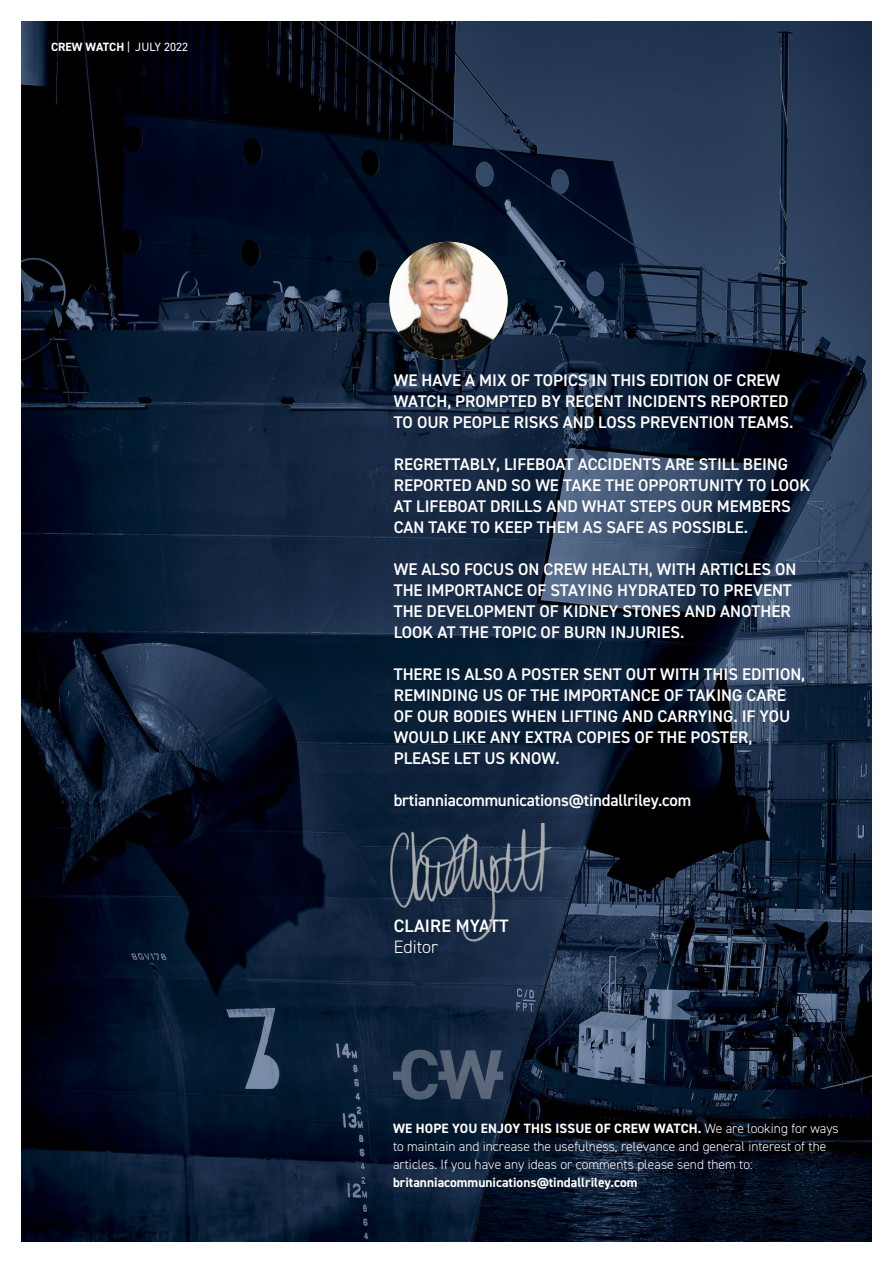
<style>
.page{position:relative;width:893px;height:1263px;background:#fff}
.page>*{position:absolute;margin:0;border:0;box-sizing:border-box;transform-origin:0 0}
.t1{font:600 18px "DIN2014";letter-spacing:.01em;color:#fff}
.t2{font:300 18px "DIN2014";color:#fff}
.t3{font:600 16.8px/21px "DIN2014";color:#fff}
.t4{font:300 13.5px/18px "DIN2014";color:#fff}
.t5{font:700 13.5px "DIN2014";color:#fff}
.t6{font:700 12px "DIN2014";color:#fff}
.s1{font-weight:400}
.s2{font-weight:700}
</style>
<div class="page">
<img style="left:21px;top:21px;width:851px;height:1221px">
<img style="left:389px;top:242px;width:119px;height:118px;border-radius:50%">
<svg style="left:393px;top:1050px;width:110px;height:49px;background:#334359"></svg>
<img style="left:372px;top:824px;width:208px;height:127px">
<p class="t6" style="left:51px;top:43px;width:139px">CREW WATCH <span class="s1">| JULY 2022</span></p>
<p class="t3" style="left:394px;top:371px;width:401px">WE HAVE A MIX OF TOPICS IN THIS EDITION OF CREW<br>WATCH, PROMPTED BY RECENT INCIDENTS REPORTED<br>TO OUR PEOPLE RISKS AND LOSS PREVENTION TEAMS.</p>
<p class="t3" style="left:394px;top:455px;width:418px">REGRETTABLY, LIFEBOAT ACCIDENTS ARE STILL BEING REPORTED AND SO WE TAKE THE OPPORTUNITY TO LOOK AT LIFEBOAT DRILLS AND WHAT STEPS OUR MEMBERS CAN TAKE TO KEEP THEM AS SAFE AS POSSIBLE.</p>
<p class="t3" style="left:394px;top:560px;width:404px">WE ALSO FOCUS ON CREW HEALTH, WITH ARTICLES ON THE IMPORTANCE OF STAYING HYDRATED TO PREVENT THE DEVELOPMENT OF KIDNEY STONES AND ANOTHER LOOK AT THE TOPIC OF BURN INJURIES.</p>
<p class="t3" style="left:394px;top:665px;width:413px">THERE IS ALSO A POSTER SENT OUT WITH THIS EDITION, REMINDING US OF THE IMPORTANCE OF TAKING CARE OF OUR BODIES WHEN LIFTING AND CARRYING. IF YOU WOULD LIKE ANY EXTRA COPIES OF THE POSTER, PLEASE LET US KNOW.</p>
<p class="t3" style="left:394px;top:791px;width:299px">BRTIANNIACOMMUNICATIONS@TINDALLRILEY.COM</p>
<p class="t1" style="left:394px;top:919px;width:117px">CLAIRE MYATT</p>
<p class="t2" style="left:394px;top:940px;width:46px">Editor</p>
<p class="t4" style="left:393px;top:1121px;width:447px"><span class="s2">WE HOPE YOU ENJOY THIS ISSUE OF CREW WATCH.</span> We are looking for ways to maintain and increase the usefulness, relevance and general interest of the articles. If you have any ideas or comments please send them to:</p>
<p class="t5" style="left:393px;top:1178px;width:246px">britanniacommunications@tindallriley.com</p>
</div>
